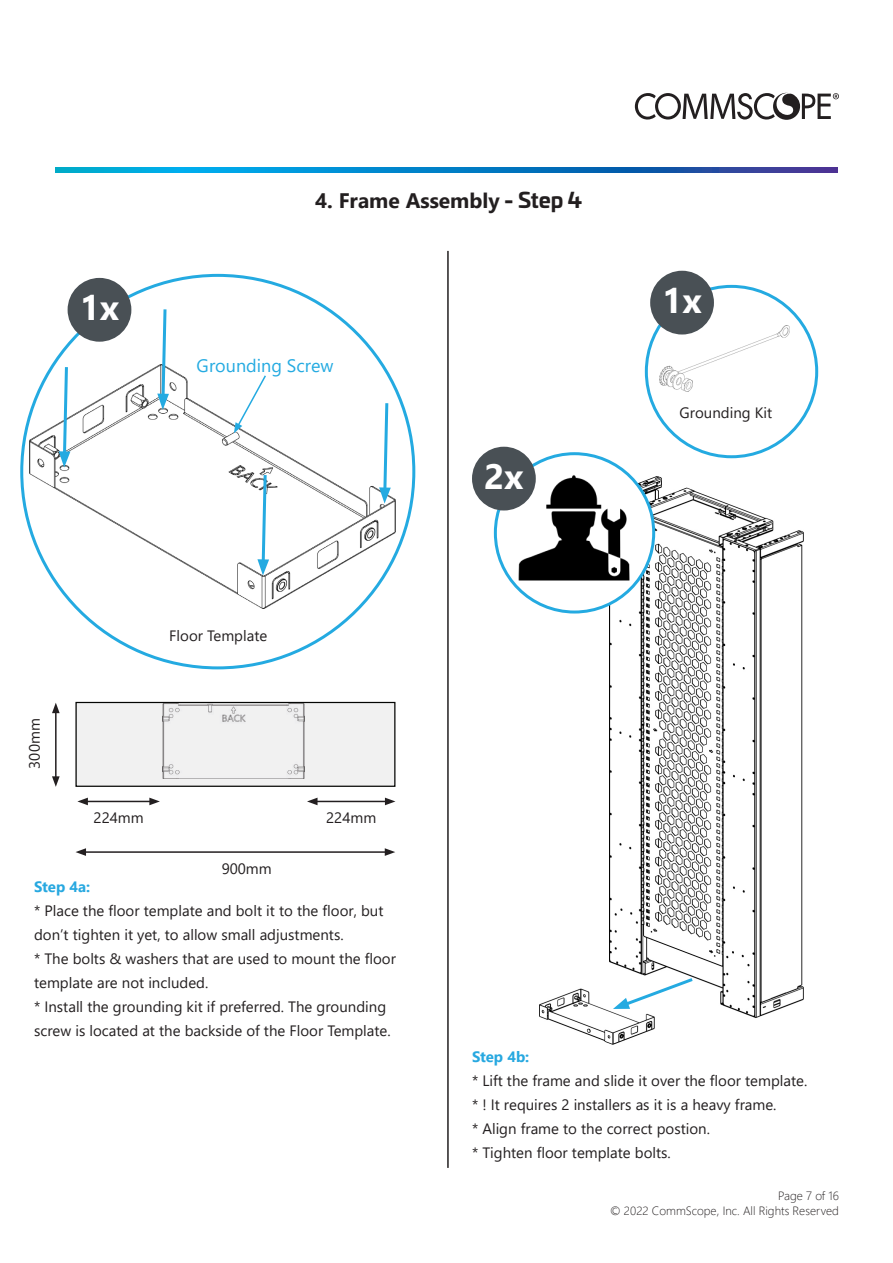
<style>
.page{position:relative;width:893px;height:1263px;background:#fff}
.page>*{position:absolute;margin:0;border:0;box-sizing:border-box;transform-origin:0 0}
.t1{font:700 35.1px "Segoe UI";color:#fff}
.TOC_Title{font:700 21px "Segoe UI";color:#231f20}
.TOC_Title-2{font:18px "Segoe UI";color:#24aae1}
.TOC_Title-3{font:15px/24px "Segoe UI";color:#231f20}
._1__Heading{font:15px "Segoe UI";color:#231f20}
.t2{font:300 12px/14.4px "Segoe UI";color:#231f20;text-align:right}
.s1{font-family:"Univia Pro"}
.s2{font-weight:700;color:#27a8e0}
</style>
<div class="page">
<svg style="left:55px;top:168px;width:783px;height:5px;background:#0b7bc2"></svg>
<svg style="left:635px;top:93px;width:204px;height:27px"></svg>
<img style="left:539px;top:476px;width:265px;height:569px">
<div style="left:76px;top:702px;width:319px;height:84px;background:#f1f1f1"></div>
<div style="left:76px;top:702px;width:319px;height:85px;border:1px solid #040503"></div>
<hr style="left:84px;top:851px;width:303px;height:2px;background:#231f20">
<svg style="left:76px;top:848px;width:10px;height:8px"></svg>
<svg style="left:385px;top:848px;width:10px;height:8px"></svg>
<hr style="left:55px;top:711px;width:2px;height:68px;background:#231f20">
<svg style="left:52px;top:703px;width:8px;height:10px"></svg>
<svg style="left:52px;top:776px;width:8px;height:11px"></svg>
<hr style="left:447px;top:251px;width:2px;height:917px;background:#231f20">
<svg style="left:613px;top:976px;width:83px;height:33px"></svg>
<img style="left:29px;top:364px;width:366px;height:244px">
<svg style="left:59px;top:364px;width:11px;height:103px"></svg>
<svg style="left:157px;top:309px;width:12px;height:101px"></svg>
<svg style="left:257px;top:472px;width:12px;height:103px"></svg>
<svg style="left:379px;top:400px;width:12px;height:104px"></svg>
<div style="left:68px;top:278px;width:63px;height:64px;background:#495055;border-radius:50%"></div>
<hr style="left:86px;top:801px;width:66px;height:1px;background:#231f20">
<svg style="left:77px;top:798px;width:11px;height:7px"></svg>
<svg style="left:149px;top:798px;width:11px;height:7px"></svg>
<hr style="left:315px;top:801px;width:72px;height:1px;background:#231f20">
<svg style="left:307px;top:798px;width:11px;height:7px"></svg>
<svg style="left:385px;top:798px;width:10px;height:7px"></svg>
<div style="left:495px;top:454px;width:159px;height:158px;background:#fff;border-radius:50%"></div>
<div style="left:494px;top:452px;width:161px;height:161px;border:3px solid #24aae1;border-radius:50%"></div>
<div style="left:472px;top:447px;width:64px;height:63px;background:#495055;border-radius:50%"></div>
<img style="left:514px;top:470px;width:121px;height:116px">
<img style="left:660px;top:325px;width:130px;height:67px">
<div style="left:650px;top:271px;width:64px;height:63px;background:#495055;border-radius:50%"></div>
<svg style="left:234px;top:374px;width:33px;height:59px"></svg>
<h1 class="t1" style="left:80px;top:275px;width:41px">1x</h1>
<p class="TOC_Title" style="left:315px;top:180px;width:269px">4. Frame Assembly <span class="s1">- Step 4</span></p>
<p class="TOC_Title-2" style="left:197px;top:349px;width:138px">Grounding Screw</p>
<h1 class="t1" style="left:484px;top:444px;width:41px">2x</h1>
<p class="TOC_Title-3" style="left:21px;top:769px;width:52px;rotate:-90deg">300mm</p>
<p class="_1__Heading" style="left:169px;top:622px;width:100px">Floor Template</p>
<p class="TOC_Title-3" style="left:94px;top:804px;width:52px">224mm</p>
<p class="TOC_Title-3" style="left:326px;top:804px;width:52px">224mm</p>
<p class="TOC_Title-3" style="left:222px;top:855px;width:52px">900mm</p>
<p class="TOC_Title-3" style="left:34px;top:873px;width:363px"><span class="s2">Step 4a:<br></span>* Place the floor template and bolt it to the floor, but don’t tighten it yet, to allow small adjustments.<br>* The bolts &amp; washers that are used to mount the floor template are not included.<br>* Install the grounding kit if preferred. The grounding screw is located at the backside of the Floor Template.</p>
<h1 class="t1" style="left:662px;top:268px;width:41px">1x</h1>
<p class="TOC_Title-3" style="left:680px;top:399px;width:94px">Grounding Kit</p>
<p class="TOC_Title-3" style="left:472px;top:1043px;width:337px"><span class="s2">Step 4b:<br></span>* Lift the frame and slide it over the floor template. * ! It requires 2 installers as it is a heavy frame.<br>* Align frame to the correct postion.<br>* Tighten floor template bolts.</p>
<p class="t2" style="left:610px;top:1187px;width:230px">Page 7 of 16<br>© 2022 CommScope, Inc. All Rights Reserved</p>
</div>
